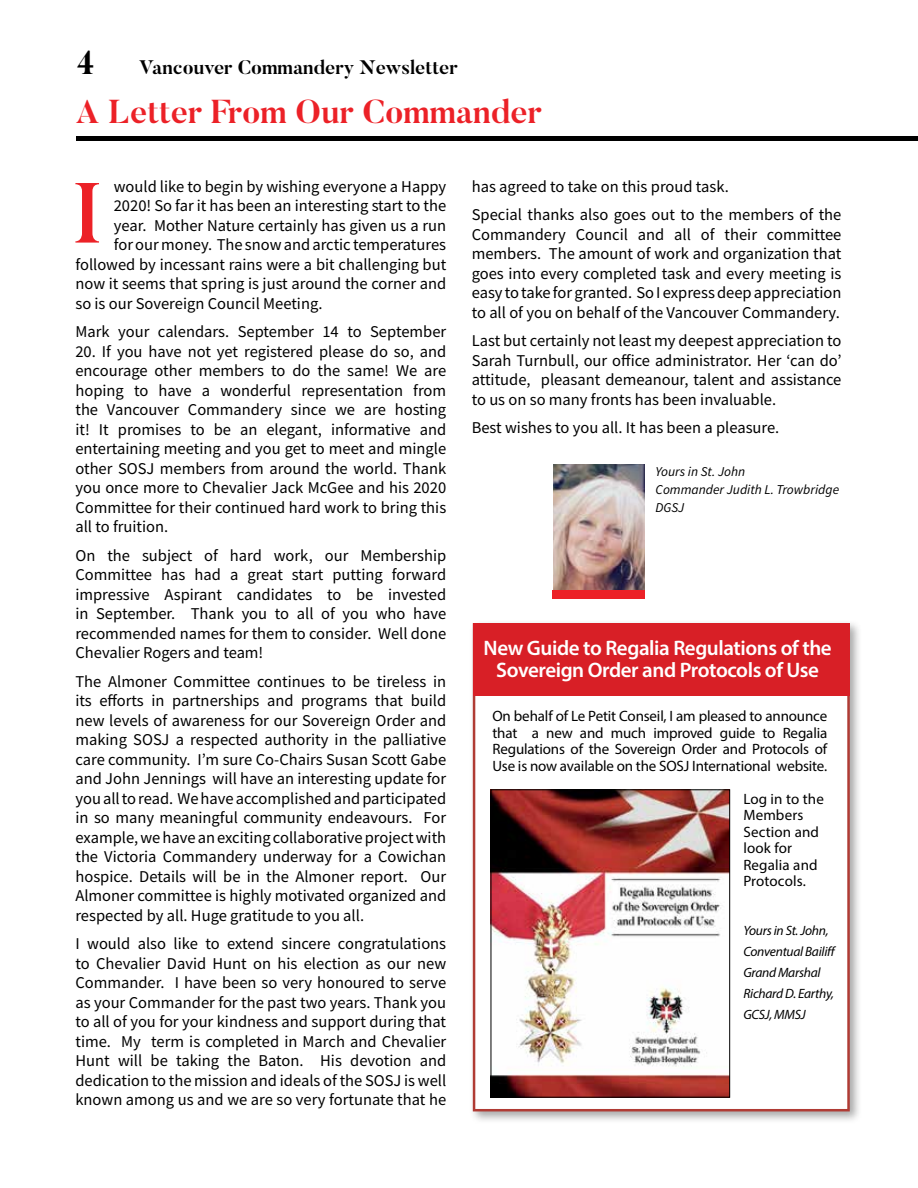
<style>
.page{position:relative;width:918px;height:1188px;background:#fff}
.page>*{position:absolute;margin:0;border:0;box-sizing:border-box;transform-origin:0 0}
.t1{font:500 84.6px "Butler";color:#ec2127}
.t2{font:700 33px "Butler";color:#ec2127}
.t3{font:700 33px "Butler";color:#000}
.t4{font:600 21px/22.5px "Myriad Pro";letter-spacing:-.02em;color:#fff;text-align:center}
.t5{font:700 19.5px "Butler";color:#000}
.t6{font:16.5px/19.5px "Source Sans Pro";color:#000;text-align:justify}
.t7{font:15px/16.5px "Myriad Pro";letter-spacing:-.005em;color:#000;text-align:justify}
.t8{font:italic 13.5px/21px "Myriad Pro";letter-spacing:-.02em;color:#000}
.t9{font:italic 13.5px/18px "Source Sans Pro";color:#000}
</style>
<div class="page">
<div style="left:469px;top:620px;width:393px;height:505px;background:#000;opacity:.34"></div>
<div style="left:473px;top:623px;width:377px;height:488px;background:#fff;border:2px solid #b03b34"></div>
<div style="left:473px;top:623px;width:377px;height:73px;background:#d81f26"></div>
<img style="left:553px;top:465px;width:92px;height:125px">
<div style="left:553px;top:591px;width:92px;height:8px;background:#ec2127"></div>
<hr style="left:77px;top:136px;width:841px;height:4px;background:#000">
<img style="left:493px;top:792px;width:235px;height:303px">
<div style="left:491px;top:790px;width:239px;height:307px;border:1px solid #000"></div>
<h2 class="t3" style="left:77px;top:41px;width:20px">4</h2>
<p class="t5" style="left:139px;top:55px;width:320px">Vancouver Commandery Newsletter</p>
<h2 class="t2" style="left:76px;top:90px;width:467px">A Letter From Our Commander</h2>
<p class="t6" style="left:114px;top:176px;width:334px">would like to begin by wishing everyone a Happy</p>
<p class="t6" style="left:114px;top:196px;width:334px">2020! So far it has been an interesting start to the</p>
<p class="t6" style="left:114px;top:215px;width:334px">year. Mother Nature certainly has given us a run</p>
<p class="t6" style="left:114px;top:235px;width:334px">for our money. The snow and arctic temperatures</p>
<p class="t6" style="left:75px;top:254px;width:372px">followed by incessant rains were a bit challenging but</p>
<p class="t6" style="left:75px;top:274px;width:372px">now it seems that spring is just around the corner and</p>
<p class="t6" style="left:75px;top:293px;width:249px">so is our Sovereign Council Meeting.</p>
<p class="t6" style="left:75px;top:322px;width:372px">Mark your calendars. September 14 to September</p>
<p class="t6" style="left:75px;top:341px;width:372px">20. If you have not yet registered please do so, and encourage other members to do the same! We are hoping to have a wonderful representation from the Vancouver Commandery since we are hosting it! It promises to be an elegant, informative and entertaining meeting and you get to meet and mingle other SOSJ members from around the world. Thank you once more to Chevalier Jack McGee and his 2020<br>Committee for their continued hard work to bring this all to fruition.</p>
<p class="t6" style="left:75px;top:546px;width:372px">On the subject of hard work, our Membership Committee has had a great start putting forward impressive Aspirant candidates to be invested in September. Thank you to all of you who have recommended names for them to consider. Well done Chevalier Rogers and team!</p>
<p class="t6" style="left:75px;top:672px;width:372px">The Almoner Committee continues to be tireless in its efforts in partnerships and programs that build new levels of awareness for our Sovereign Order and making SOSJ a respected authority in the palliative care community. I’m sure Co-Chairs Susan Scott Gabe and John Jennings will have an interesting update for you all to read. We have accomplished and participated in so many meaningful community endeavours. For example, we have an exciting collaborative project with the Victoria Commandery underway for a Cowichan hospice. Details will be in the Almoner report. Our Almoner committee is highly motivated organized and respected by all. Huge gratitude to you all.</p>
<p class="t6" style="left:75px;top:934px;width:372px">I would also like to extend sincere congratulations to Chevalier David Hunt on his election as our new Commander. I have been so very honoured to serve as your Commander for the past two years. Thank you to all of you for your kindness and support during that time. My term is completed in March and Chevalier Hunt will be taking the Baton. His devotion and dedication to the mission and ideals of the SOSJ is well known among us and we are so very fortunate that he</p>
<h1 class="t1" style="left:71px;top:159px;width:32px">I</h1>
<p class="t6" style="left:472px;top:172px;width:371px;line-height:28.5px">has agreed to take on this proud task.<br>Special thanks also goes out to the members of the</p>
<p class="t6" style="left:472px;top:224px;width:371px">Commandery Council and all of their committee members. The amount of work and organization that goes into every completed task and every meeting is easy to take for granted. So I express deep appreciation to all of you on behalf of the Vancouver Commandery.</p>
<p class="t6" style="left:472px;top:331px;width:371px">Last but certainly not least my deepest appreciation to Sarah Turnbull, our office administrator. Her ‘can do’ attitude, pleasant demeanour, talent and assistance to us on so many fronts has been invaluable.</p>
<p class="t6" style="left:472px;top:418px;width:309px">Best wishes to you all. It has been a pleasure.</p>
<p class="t9" style="left:656px;top:463px;width:185px">Yours in St. John<br>Commander Judith L. Trowbridge<br>DGSJ</p>
<p class="t4" style="left:484px;top:636px;width:350px">New Guide to Regalia Regulations of the<br>Sovereign Order and Protocols of Use</p>
<p class="t7" style="left:492px;top:708px;width:336px">On behalf of Le Petit Conseil, I am pleased to announce that a new and much improved guide to Regalia Regulations of the Sovereign Order and Protocols of Use is now available on the SOSJ International website.</p>
<p class="t7" style="left:743px;top:790px;width:82px;text-align:left">Log in to the<br>Members<br>Section and look for<br>Regalia and<br>Protocols.</p>
<p class="t8" style="left:743px;top:920px;width:93px">Yours in St. John,<br>Conventual Bailiff<br>Grand Marshal<br>Richard D. Earthy,<br>GCSJ, MMSJ</p>
</div>
